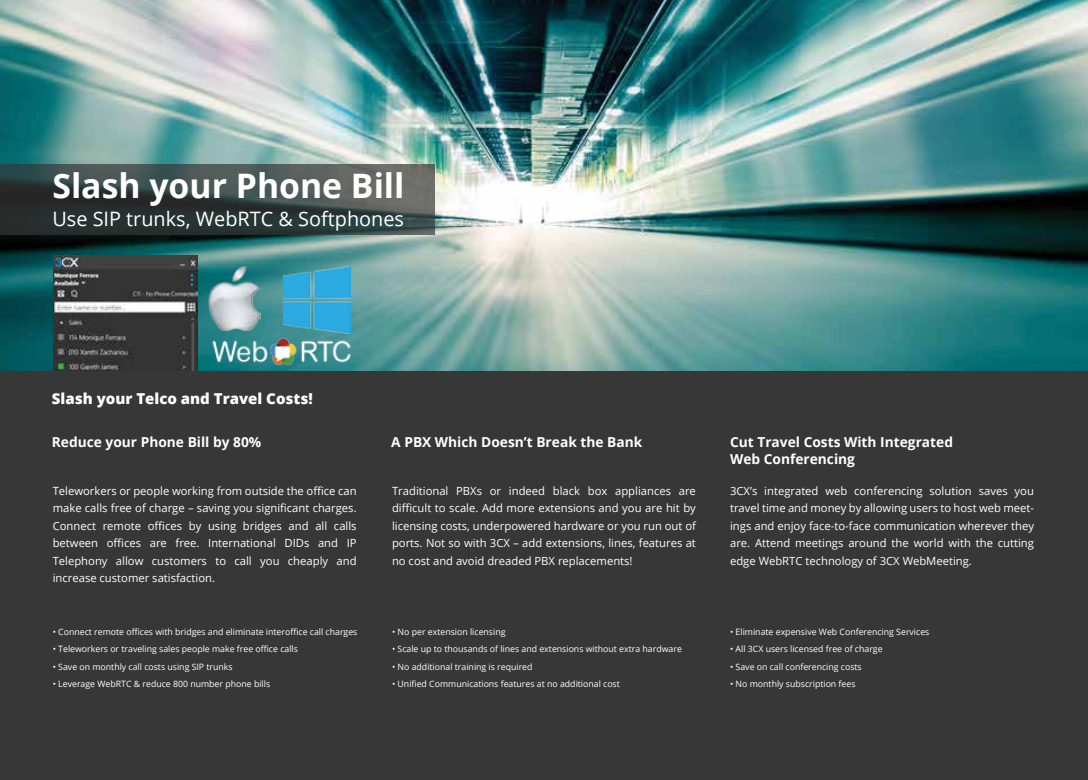
<style>
.page{position:relative;width:1088px;height:780px;background:#fff}
.page>*{position:absolute;margin:0;border:0;box-sizing:border-box;transform-origin:0 0}
.t1{font:700 33.75px "Open Sans";color:#fff}
.t2{font:19.88px "Open Sans";color:#fff}
.t3{font:800 15px "Open Sans";color:#fff}
.t4{font:700 13.75px/16.5px "Open Sans";color:#fff}
.t5{font:11.25px/17.5px "Open Sans";color:#fff;text-align:justify}
.t6{font:8.75px "Open Sans";color:#fff}
</style>
<div class="page">
<img style="left:0;top:0;width:1088px;height:371px">
<img style="left:207px;top:335px;width:148px;height:34px">
<img style="left:54px;top:255px;width:144px;height:116px">
<img style="left:283px;top:266px;width:67px;height:67px">
<img style="left:206px;top:266px;width:55px;height:64px">
<div style="left:0;top:371px;width:1088px;height:409px;background:#373737"></div>
<svg style="left:0;top:165px;width:434px;height:70px;background:#3b4644"></svg>
<h1 class="t1" style="left:52px;top:162px;width:354px">Slash your Phone Bill</h1>
<h2 class="t2" style="left:52px;top:205px;width:353px">Use SIP trunks, WebRTC &amp; Softphones</h2>
<h3 class="t3" style="left:52px;top:387px;width:262px">Slash your Telco and Travel Costs!</h3>
<p class="t4" style="left:52px;top:433px;width:211px">Reduce your Phone Bill by 80%</p>
<p class="t4" style="left:391px;top:433px;width:252px">A PBX Which Doesn’t Break the Bank</p>
<p class="t4" style="left:730px;top:433px;width:224px">Cut Travel Costs With Integrated<br>Web Conferencing</p>
<p class="t5" style="left:53px;top:481px;width:305px">Teleworkers or people working from outside the office can make calls free of charge – saving you significant charges.<br>Connect remote offices by using bridges and all calls between offices are free. International DIDs and IP Telephony allow customers to call you cheaply and increase customer satisfaction.</p>
<p class="t5" style="left:730px;top:481px;width:305px">3CX’s integrated web conferencing solution saves you travel time and money by allowing users to host web meet&shy;ings and enjoy face-to-face communication wherever they are. Attend meetings around the world with the cutting edge WebRTC technology of 3CX WebMeeting.</p>
<p class="t5" style="left:392px;top:481px;width:305px">Traditional PBXs or indeed black box appliances are difficult to scale. Add more extensions and you are hit by licensing costs, underpowered hardware or you run out of ports. Not so with 3CX – add extensions, lines, features at no cost and avoid dreaded PBX replacements!</p>
<p class="t6" style="left:53px;top:625px;width:306px">• Connect remote offices with bridges and eliminate interoffice call charges</p>
<p class="t6" style="left:53px;top:643px;width:247px">• Teleworkers or traveling sales people make free office calls</p>
<p class="t6" style="left:53px;top:660px;width:181px">• Save on monthly call costs using SIP trunks</p>
<p class="t6" style="left:53px;top:678px;width:219px">• Leverage WebRTC &amp; reduce 800 number phone bills</p>
<p class="t6" style="left:392px;top:625px;width:115px">• No per extension licensing</p>
<p class="t6" style="left:392px;top:643px;width:291px">• Scale up to thousands of lines and extensions without extra hardware</p>
<p class="t6" style="left:392px;top:660px;width:142px">• No additional training is required</p>
<p class="t6" style="left:392px;top:678px;width:229px">• Unified Communications features at no additional cost</p>
<p class="t6" style="left:730px;top:625px;width:201px">• Eliminate expensive Web Conferencing Services</p>
<p class="t6" style="left:730px;top:643px;width:154px">• All 3CX users licensed free of charge</p>
<p class="t6" style="left:730px;top:660px;width:133px">• Save on call conferencing costs</p>
<p class="t6" style="left:730px;top:678px;width:127px">• No monthly subscription fees</p>
</div>
